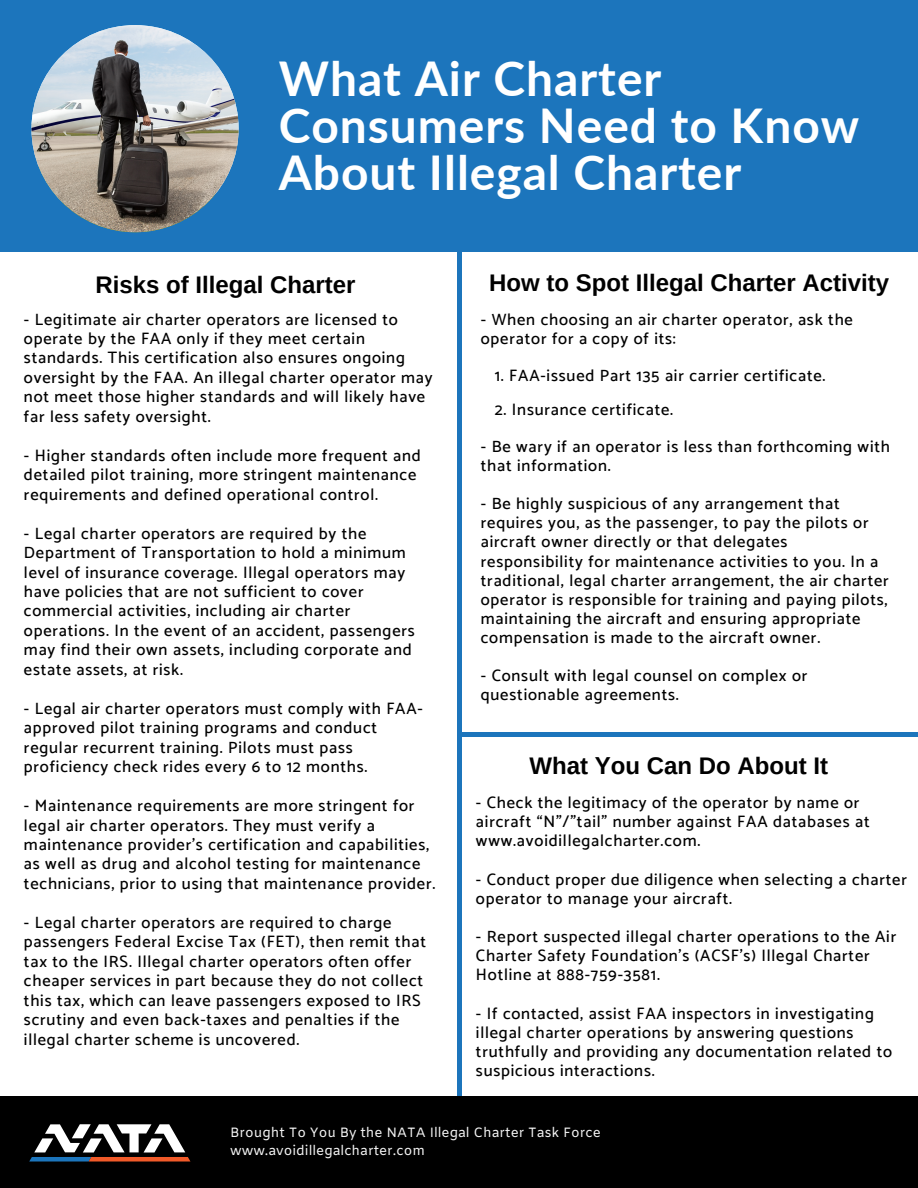
<style>
.page{position:relative;width:918px;height:1188px;background:#1c75bc}
.page>*{position:absolute;margin:0;border:0;box-sizing:border-box;transform-origin:0 0}
.t1{font:700 47.85px/47.2px "Lato";letter-spacing:.02em;color:#fff}
.t2{font:700 24px "Arimo";color:#000}
.t3{font:500 16.5px/19.5px "Catamaran";letter-spacing:.05em;color:#000}
.t4{font:13.5px/18px "Amiko";color:#f4f4f4}
</style>
<div class="page">
<div style="left:0;top:740px;width:918px;height:448px;background:#fff"></div>
<div style="left:0;top:252px;width:918px;height:554px;background:#fff"></div>
<hr style="left:457px;top:232px;width:4px;height:864px;background:#1c75bc">
<img style="left:31px;top:25px;width:208px;height:207px;border-radius:50%">
<hr style="left:459px;top:733px;width:459px;height:4px;background:#1c75bc">
<div style="left:0;top:1096px;width:918px;height:92px;background:#000"></div>
<svg style="left:29px;top:1124px;width:161px;height:38px"></svg>
<p class="t1" style="left:279px;top:54px;width:582px">What Air Charter<br>Consumers Need to Know<br>About Illegal Charter</p>
<p class="t2" style="left:96px;top:271px;width:262px">Risks of Illegal Charter</p>
<p class="t2" style="left:489px;top:270px;width:401px">How to Spot Illegal Charter Activity</p>
<p class="t3" style="left:24px;top:309px;width:410px">- Legitimate air charter operators are licensed to operate by the FAA only if they meet certain standards. This certification also ensures ongoing oversight by the FAA. An illegal charter operator may not meet those higher standards and will likely have far less safety oversight.</p>
<p class="t3" style="left:24px;top:445px;width:398px">- Higher standards often include more frequent and detailed pilot training, more stringent maintenance requirements and defined operational control.</p>
<p class="t3" style="left:24px;top:523px;width:392px">- Legal charter operators are required by the Department of Transportation to hold a minimum level of insurance coverage. Illegal operators may have policies that are not sufficient to cover commercial activities, including air charter operations. In the event of an accident, passengers may find their own assets, including corporate and estate assets, at risk.</p>
<p class="t3" style="left:24px;top:698px;width:400px">- Legal air charter operators must comply with FAA&shy;approved pilot training programs and conduct regular recurrent training. Pilots must pass proficiency check rides every 6 to 12 months.</p>
<p class="t3" style="left:24px;top:796px;width:413px">- Maintenance requirements are more stringent for legal air charter operators. They must verify a maintenance provider’s certification and capabilities, as well as drug and alcohol testing for maintenance technicians, prior to using that maintenance provider.</p>
<p class="t3" style="left:24px;top:912px;width:403px">- Legal charter operators are required to charge passengers Federal Excise Tax (FET), then remit that tax to the IRS. Illegal charter operators often offer cheaper services in part because they do not collect this tax, which can leave passengers exposed to IRS scrutiny and even back-taxes and penalties if the illegal charter scheme is uncovered.</p>
<p class="t3" style="left:481px;top:309px;width:374px">- When choosing an air charter operator, ask the operator for a copy of its:</p>
<p class="t3" style="left:495px;top:365px;width:332px">1. FAA-issued Part 135 air carrier certificate.</p>
<p class="t3" style="left:495px;top:399px;width:180px">2. Insurance certificate.</p>
<p class="t3" style="left:481px;top:436px;width:411px">- Be wary if an operator is less than forthcoming with that information.</p>
<p class="t3" style="left:481px;top:494px;width:409px">- Be highly suspicious of any arrangement that requires you, as the passenger, to pay the pilots or aircraft owner directly or that delegates responsibility for maintenance activities to you. In a traditional, legal charter arrangement, the air charter operator is responsible for training and paying pilots, maintaining the aircraft and ensuring appropriate compensation is made to the aircraft owner.</p>
<p class="t3" style="left:481px;top:666px;width:328px">- Consult with legal counsel on complex or questionable agreements.</p>
<p class="t2" style="left:530px;top:752px;width:300px">What You Can Do About It</p>
<p class="t3" style="left:476px;top:793px;width:395px">- Check the legitimacy of the operator by name or aircraft “N”/”tail” number against FAA databases at www.avoidillegalcharter.com.</p>
<p class="t3" style="left:476px;top:869px;width:433px">- Conduct proper due diligence when selecting a charter operator to manage your aircraft.</p>
<p class="t3" style="left:476px;top:927px;width:422px">- Report suspected illegal charter operations to the Air<br>Charter Safety Foundation’s (ACSF’s) Illegal Charter<br>Hotline at 888-759-3581.</p>
<p class="t3" style="left:476px;top:1003px;width:418px">- If contacted, assist FAA inspectors in investigating illegal charter operations by answering questions truthfully and providing any documentation related to suspicious interactions.</p>
<p class="t4" style="left:230px;top:1125px;width:372px">Brought To You By the NATA Illegal Charter Task Force www.avoidillegalcharter.com</p>
</div>
